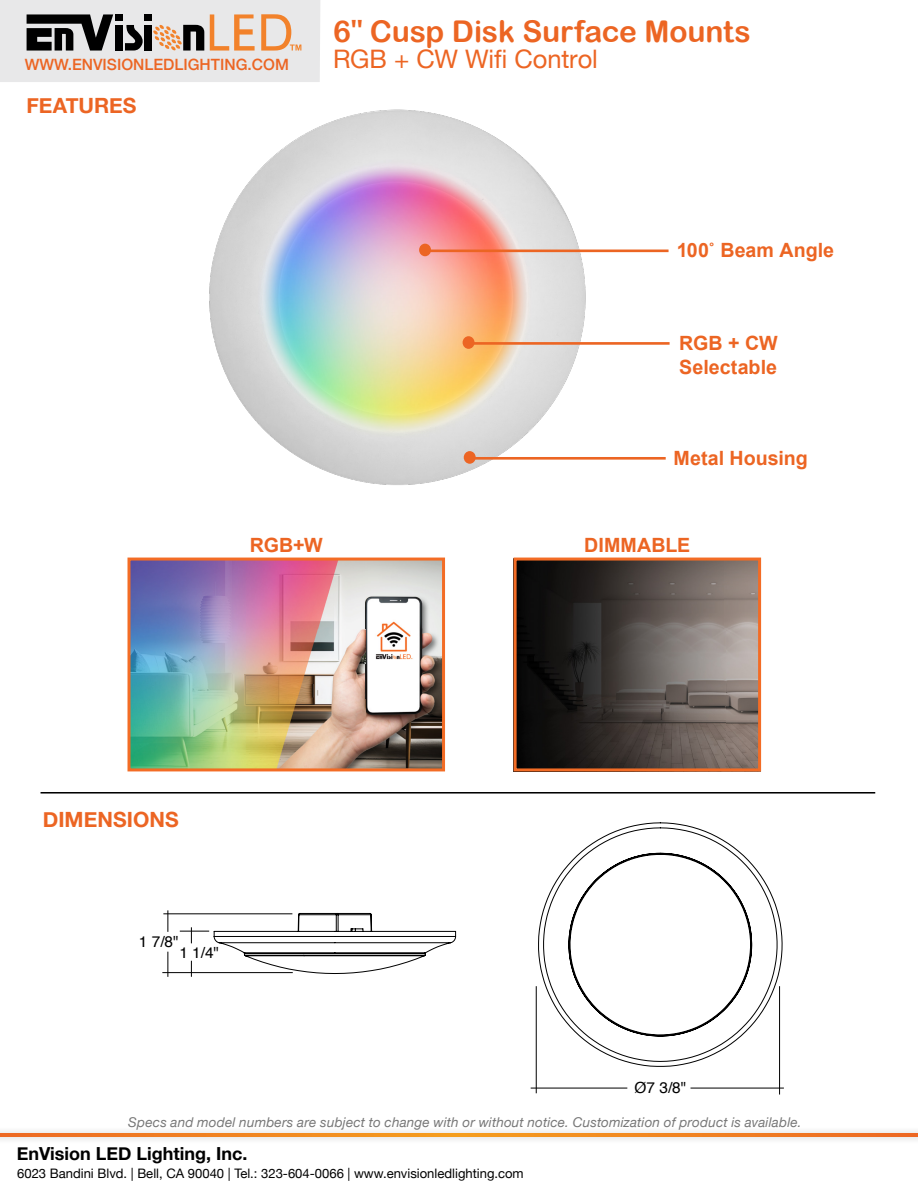
<style>
.page{position:relative;width:918px;height:1188px;background:#fff}
.page>*{position:absolute;margin:0;border:0;box-sizing:border-box;transform-origin:0 0}
.t1{font:30px "Arial Rounded MT Bold";letter-spacing:-.005em;color:#ec6523}
.t2{font:25.5px "Helvetica Neue";letter-spacing:-.005em;color:#ec6523}
.t3{font:700 21px "Helvetica Neue";color:#ec6523}
.t4{font:700 19.65px/23.5px "Arial";color:#ec6523}
.t5{font:700 18px "Helvetica Neue";color:#000}
.t6{font:500 15.6px "Helvetica Neue";color:#ec6523}
.t7{font:15.45px "Helvetica";color:#000}
.t8{font:italic 13.5px "Helvetica Neue";letter-spacing:.01em;color:#777}
.t9{font:13.05px "Helvetica Neue";color:#000}
.s1{font-family:"Century Gothic Pro";font-weight:700}
</style>
<div class="page">
<img style="left:209px;top:109px;width:388px;height:376px">
<svg style="left:0;top:0;width:320px;height:82px;background:#cbc6c2"></svg>
<hr style="left:41px;top:792px;width:834px;height:2px;background:#000">
<div style="left:463px;top:336px;width:12px;height:13px;background:#ec6524;border-radius:50%"></div>
<div style="left:419px;top:244px;width:12px;height:12px;background:#ec6524;border-radius:50%"></div>
<div style="left:464px;top:451px;width:12px;height:13px;background:#ec6524;border-radius:50%"></div>
<hr style="left:468px;top:342px;width:202px;height:3px;background:#ec6523">
<hr style="left:425px;top:250px;width:244px;height:2px;background:#ec6523">
<hr style="left:469px;top:457px;width:197px;height:3px;background:#ec6523">
<div style="left:0;top:1126px;width:918px;height:18px;background:#000;opacity:.28"></div>
<svg style="left:0;top:1134px;width:918px;height:3px;background:#f08320"></svg>
<svg style="left:538px;top:822px;width:245px;height:245px"></svg>
<hr style="left:536px;top:986px;width:1px;height:107px;background:#000">
<hr style="left:531px;top:1088px;width:96px;height:1px;background:#000">
<hr style="left:691px;top:1088px;width:93px;height:1px;background:#000">
<hr style="left:779px;top:986px;width:1px;height:109px;background:#000">
<svg style="left:168px;top:910px;width:1px;height:22px"></svg>
<svg style="left:168px;top:952px;width:1px;height:25px"></svg>
<svg style="left:180px;top:913px;width:276px;height:64px"></svg>
<hr style="left:162px;top:972px;width:131px;height:1px;background:#000">
<hr style="left:163px;top:914px;width:129px;height:1px;background:#000">
<img style="left:132px;top:562px;width:309px;height:205px">
<img style="left:373px;top:620px;width:42px;height:42px">
<img style="left:518px;top:562px;width:239px;height:205px">
<div style="left:128px;top:558px;width:317px;height:213px;border:3px solid #f36c25"></div>
<div style="left:514px;top:558px;width:247px;height:213px;border:3px solid #f36c25"></div>
<p class="t6" style="left:25px;top:52px;width:266px">WWW.ENVISIONLEDLIGHTING.COM</p>
<h3 class="t3" style="left:27px;top:89px;width:112px">FEATURES</h3>
<h1 class="t1" style="left:333px;top:13px;width:419px">6<span class="s1">"</span> Cusp Disk Surface Mounts</h1>
<h2 class="t2" style="left:333px;top:40px;width:266px">RGB + CW Wifi Control</h2>
<h3 class="t4" style="left:677px;top:239px;width:159px">100˚ Beam Angle</h3>
<h3 class="t4" style="left:679px;top:332px;width:100px">RGB + CW<br>Selectable</h3>
<h3 class="t4" style="left:674px;top:447px;width:136px">Metal Housing</h3>
<h3 class="t4" style="left:250px;top:534px;width:74px">RGB+W</h3>
<h3 class="t4" style="left:584px;top:534px;width:108px">DIMMABLE</h3>
<h3 class="t3" style="left:43px;top:803px;width:137px">DIMENSIONS</h3>
<p class="t7" style="left:139px;top:930px;width:41px">1 7/8"</p>
<p class="t7" style="left:179px;top:940px;width:41px">1 1/4"</p>
<p class="t7" style="left:635px;top:1075px;width:53px">Ø7 3/8"</p>
<p class="t8" style="left:128px;top:1113px;width:675px">Specs and model numbers are subject to change with or without notice. Customization of product is available.</p>
<p class="t9" style="left:17px;top:1164px;width:508px">6023 Bandini Blvd. | Bell, CA 90040 | Tel.: 323-604-0066 | www.envisionledlighting.com</p>
<h3 class="t5" style="left:17px;top:1140px;width:232px">EnVision LED Lighting, Inc.</h3>
</div>
